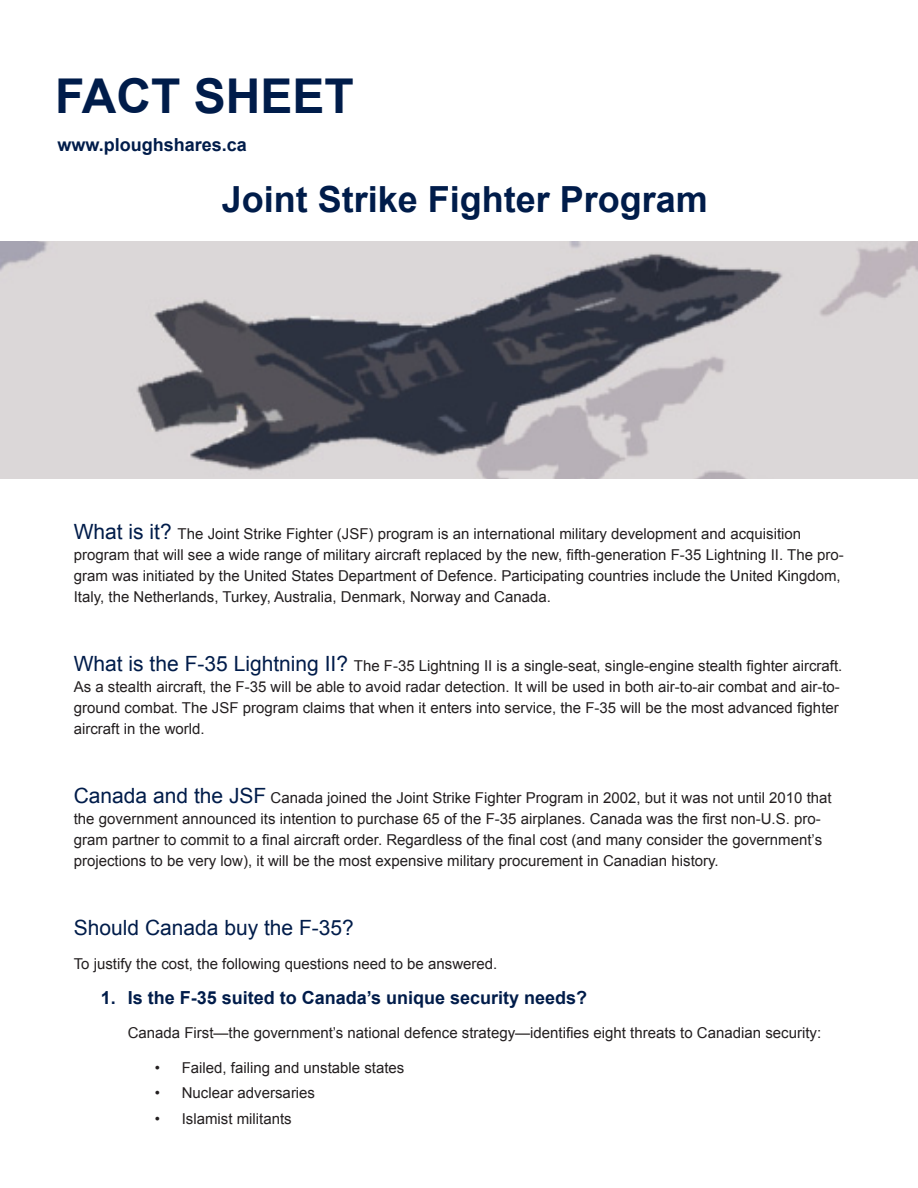
<style>
.page{position:relative;width:918px;height:1188px;background:#fff}
.page>*{position:absolute;margin:0;border:0;box-sizing:border-box;transform-origin:0 0}
.t1{font:700 48px "Arial";color:#001c4a}
.t2{font:700 36px "Arial";color:#001c4a}
.t3{font:21px "Arial";color:#001c4a}
.t4{font:700 18px "Arial";color:#001c4a}
.t5{font:15px/21px "Arial";color:#231f20}
.s1{font-size:21px;color:#001c4a}
</style>
<div class="page">
<img style="left:0;top:241px;width:918px;height:238px">
<p class="t1" style="left:55px;top:65px;width:300px">FACT SHEET</p>
<p class="t4" style="left:57px;top:133px;width:191px">www.ploughshares.ca</p>
<p class="t2" style="left:222px;top:175px;width:488px">Joint Strike Fighter Program</p>
<p class="t5" style="left:74px;top:523px;width:772px"><span class="s1">What is it?</span> The Joint Strike Fighter (JSF) program is an international military development and acquisition program that will see a wide range of military aircraft replaced by the new, fifth-generation F-35 Lightning II. The pro&shy;gram was initiated by the United States Department of Defence. Participating countries include the United Kingdom, Italy, the Netherlands, Turkey, Australia, Denmark, Norway and Canada.</p>
<p class="t5" style="left:74px;top:655px;width:770px"><span class="s1">What is the F-35 Lightning II?</span> The F-35 Lightning II is a single-seat, single-engine stealth fighter aircraft.<br>As a stealth aircraft, the F-35 will be able to avoid radar detection. It will be used in both air-to-air combat and air-to&shy;ground combat. The JSF program claims that when it enters into service, the F-35 will be the most advanced fighter aircraft in the world.</p>
<p class="t5" style="left:74px;top:787px;width:759px"><span class="s1">Canada and the JSF</span> Canada joined the Joint Strike Fighter Program in 2002, but it was not until 2010 that the government announced its intention to purchase 65 of the F-35 airplanes. Canada was the first non-U.S. pro&shy;gram partner to commit to a final aircraft order. Regardless of the final cost (and many consider the government’s projections to be very low), it will be the most expensive military procurement in Canadian history.</p>
<p class="t3" style="left:74px;top:913px;width:282px">Should Canada buy the F-35?</p>
<p class="t5" style="left:74px;top:954px;width:425px">To justify the cost, the following questions need to be answered.</p>
<p class="t4" style="left:101px;top:985px;width:488px">1. Is the F-35 suited to Canada’s unique security needs?</p>
<p class="t5" style="left:128px;top:1023px;width:695px">Canada First—the government’s national defence strategy—identifies eight threats to Canadian security:</p>
<p class="t5" style="left:155px;top:1057px;width:251px">• Failed, failing and unstable states</p>
<p class="t5" style="left:155px;top:1083px;width:162px">• Nuclear adversaries</p>
<p class="t5" style="left:155px;top:1108px;width:139px">• Islamist militants</p>
</div>
